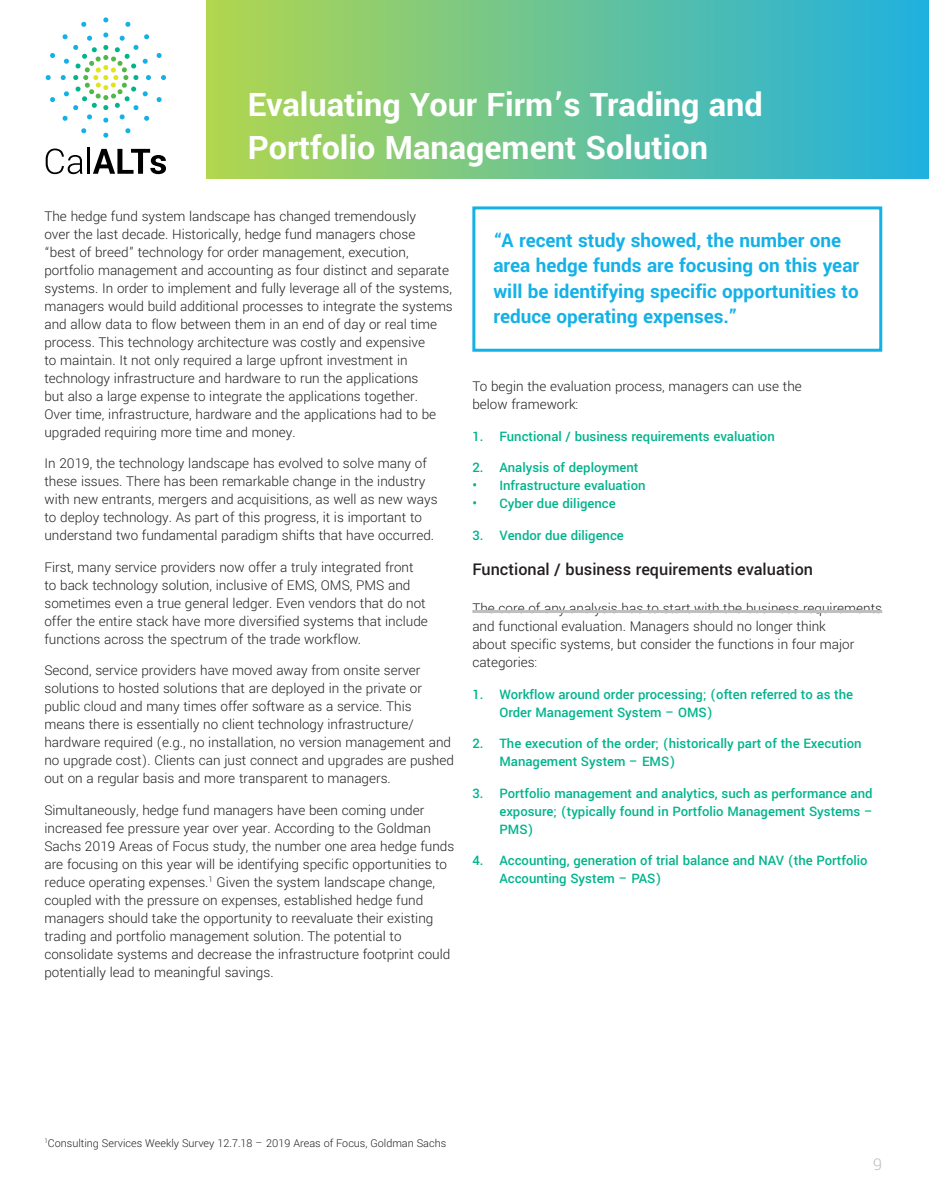
<style>
.page{position:relative;width:929px;height:1196px;background:#fff}
.page>*{position:absolute;margin:0;border:0;box-sizing:border-box;transform-origin:0 0}
.t1{font:700 36px/43.2px "Yantramanav";color:#fff}
.t2{font:700 21px/25.2px "Yantramanav";color:#14b1e7}
.SubHead{font:500 18px "Yantramanav";color:#231f20}
.t3{font:300 18px "Yantramanav";color:#c0bfbf}
.t4{font:300 15px/18px "Yantramanav";color:#231f20}
.t5{font:500 14.55px/18px "Yantramanav";color:#00b48c}
.t6{font:300 12px "Yantramanav";color:#231f20}
</style>
<div class="page">
<div style="left:206px;top:0;width:722px;height:179px;background:linear-gradient(to right,#b2d64e,#20b1df)"></div>
<svg style="left:46px;top:75px;width:5px;height:5px"></svg>
<svg style="left:50px;top:97px;width:5px;height:5px"></svg>
<svg style="left:50px;top:53px;width:5px;height:5px"></svg>
<svg style="left:61px;top:17px;width:105px;height:121px"></svg>
<svg style="left:46px;top:149px;width:36px;height:25px"></svg>
<hr style="left:88px;top:147px;width:2px;height:27px;background:#000">
<svg style="left:93px;top:149px;width:73px;height:25px"></svg>
<div style="left:472px;top:206px;width:409px;height:146px;border:3px solid #14b1e7"></div>
<hr style="left:472px;top:610px;width:409px;height:3px;background:#c0bfbf">
<svg style="left:921px;top:0;width:8px;height:5px"></svg>
<p class="t1" style="left:248px;top:84px;width:516px">Evaluating Your Firm’s Trading and<br>Portfolio Management Solution</p>
<p class="t4" style="left:44px;top:207px;width:410px">The hedge fund system landscape has changed tremendously<br>over the last decade. Historically, hedge fund managers chose<br>“best of breed” technology for order management, execution, portfolio management and accounting as four distinct and separate systems. In order to implement and fully leverage all of the systems, managers would build additional processes to integrate the systems and allow data to flow between them in an end of day or real time process. This technology architecture was costly and expensive<br>to maintain. It not only required a large upfront investment in technology infrastructure and hardware to run the applications<br>but also a large expense to integrate the applications together.<br>Over time, infrastructure, hardware and the applications had to be upgraded requiring more time and money.</p>
<p class="t4" style="left:44px;top:454px;width:394px">In 2019, the technology landscape has evolved to solve many of these issues. There has been remarkable change in the industry with new entrants, mergers and acquisitions, as well as new ways to deploy technology. As part of this progress, it is important to understand two fundamental paradigm shifts that have occurred.</p>
<p class="t4" style="left:44px;top:558px;width:385px">First, many service providers now offer a truly integrated front to back technology solution, inclusive of EMS, OMS, PMS and sometimes even a true general ledger. Even vendors that do not offer the entire stack have more diversified systems that include functions across the spectrum of the trade workflow.</p>
<p class="t4" style="left:44px;top:661px;width:411px">Second, service providers have moved away from onsite server solutions to hosted solutions that are deployed in the private or public cloud and many times offer software as a service. This means there is essentially no client technology infrastructure/ hardware required (e.g., no installation, no version management and no upgrade cost). Clients can just connect and upgrades are pushed out on a regular basis and more transparent to managers.</p>
<p class="t4" style="left:44px;top:801px;width:411px">Simultaneously, hedge fund managers have been coming under increased fee pressure year over year. According to the Goldman Sachs 2019 Areas of Focus study, the number one area hedge funds are focusing on this year will be identifying specific opportunities to reduce operating expenses.<sup>1</sup> Given the system landscape change, coupled with the pressure on expenses, established hedge fund managers should take the opportunity to reevaluate their existing trading and portfolio management solution. The potential to consolidate systems and decrease the infrastructure footprint could potentially lead to meaningful savings.</p>
<p class="t2" style="left:493px;top:228px;width:367px">“A recent study showed, the number one area hedge funds are focusing on this year will be identifying specific opportunities to reduce operating expenses.”</p>
<p class="t4" style="left:472px;top:378px;width:331px">To begin the evaluation process, managers can use the below framework:</p>
<p class="t5" style="left:472px;top:427px;width:304px">1. Functional / business requirements evaluation</p>
<p class="t5" style="left:472px;top:459px;width:167px">2. Analysis of deployment</p>
<p class="t5" style="left:472px;top:477px;width:175px">• Infrastructure evaluation</p>
<p class="t5" style="left:472px;top:495px;width:145px">• Cyber due diligence</p>
<p class="t5" style="left:472px;top:526px;width:153px">3. Vendor due diligence</p>
<p class="SubHead" style="left:472px;top:558px;width:342px">Functional / business requirements evaluation</p>
<p class="t4" style="left:472px;top:599px;width:411px">The core of any analysis has to start with the business requirements and functional evaluation. Managers should no longer think<br>about specific systems, but consider the functions in four major categories:</p>
<p class="t5" style="left:499px;top:685px;width:355px;text-indent:-27px">1. Workflow around order processing; (often referred to as the<br>Order Management System – OMS)</p>
<p class="t5" style="left:499px;top:735px;width:363px;text-indent:-27px">2. The execution of the order; (historically part of the Execution<br>Management System – EMS)</p>
<p class="t5" style="left:499px;top:784px;width:375px;text-align:justify;text-indent:-27px">3. Portfolio management and analytics, such as performance and exposure; (typically found in Portfolio Management Systems – PMS)</p>
<p class="t5" style="left:499px;top:852px;width:369px;text-indent:-27px">4. Accounting, generation of trial balance and NAV (the Portfolio<br>Accounting System – PAS)</p>
<p class="t6" style="left:44px;top:1136px;width:403px"><sup>1</sup>Consulting Services Weekly Survey 12.7.18 – 2019 Areas of Focus, Goldman Sachs</p>
<p class="t3" style="left:872px;top:1154px;width:10px">9</p>
</div>
